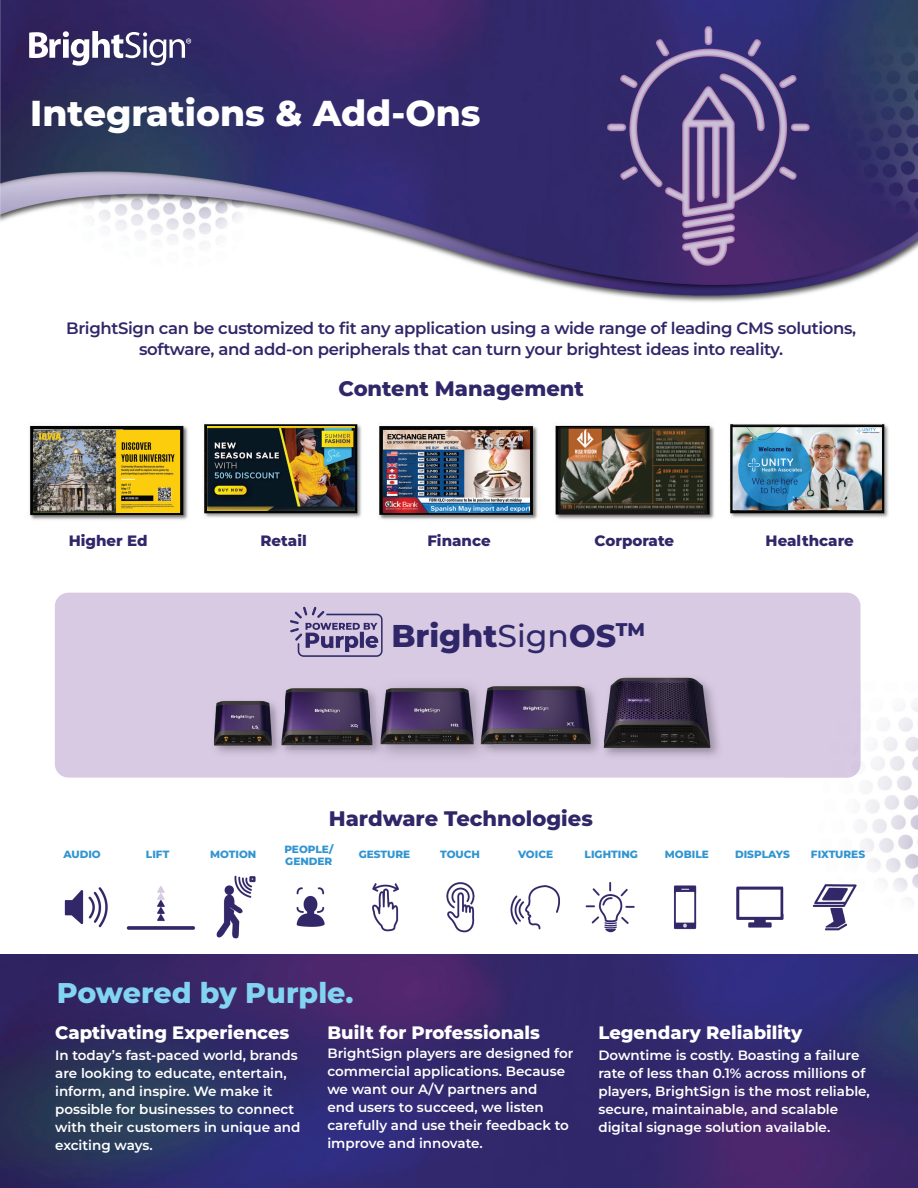
<style>
.page{position:relative;width:918px;height:1188px;background:#fff}
.page>*{position:absolute;margin:0;border:0;box-sizing:border-box;transform-origin:0 0}
.t1{font:800 36px "Montserrat";color:#fff}
.t2{font:800 31.5px "Montserrat";color:#302769}
.t3{font:800 28.5px "Montserrat";color:#83d4f0}
.t4{font:800 21px "Montserrat";color:#302769}
.t5{font:800 18px "Montserrat";color:#fff}
.t6{font:600 16.5px/21px "Montserrat";letter-spacing:-.02em;color:#302769;text-align:center}
.t7{font:800 15px "Montserrat";color:#302769}
.t8{font:600 13.5px/18px "Montserrat";color:#fff}
.t9{font:800 10.5px/12.6px "Montserrat";color:#3195d1}
.s1{font-weight:500}
</style>
<div class="page">
<div style="left:55px;top:593px;width:806px;height:185px;background:#d8cae3;border-radius:14px"></div>
<img style="left:856px;top:702px;width:62px;height:198px">
<img style="left:783px;top:681px;width:78px;height:97px">
<img style="left:0;top:0;width:918px;height:302px">
<svg style="left:29px;top:31px;width:162px;height:35px"></svg>
<svg style="left:290px;top:607px;width:93px;height:50px"></svg>
<img style="left:386px;top:684px;width:90px;height:32px">
<img style="left:386px;top:716px;width:90px;height:33px">
<img style="left:212px;top:699px;width:63px;height:48px">
<img style="left:605px;top:676px;width:109px;height:37px">
<img style="left:603px;top:713px;width:111px;height:39px">
<img style="left:371px;top:688px;width:15px;height:61px">
<img style="left:275px;top:703px;width:9px;height:46px">
<img style="left:278px;top:688px;width:93px;height:29px">
<img style="left:284px;top:717px;width:87px;height:32px">
<img style="left:478px;top:686px;width:118px;height:61px">
<img style="left:0;top:954px;width:918px;height:234px">
<img style="left:605px;top:24px;width:206px;height:243px">
<img style="left:29px;top:425px;width:159px;height:95px">
<img style="left:202px;top:424px;width:160px;height:94px">
<img style="left:378px;top:425px;width:160px;height:95px">
<img style="left:555px;top:425px;width:160px;height:94px">
<img style="left:729px;top:423px;width:160px;height:95px">
<img style="left:65px;top:876px;width:783px;height:62px">
<img style="left:783px;top:876px;width:73px;height:37px">
<img style="left:733px;top:424px;width:148px;height:87px">
<img style="left:33px;top:430px;width:147px;height:82px">
<img style="left:559px;top:427px;width:148px;height:87px">
<img style="left:384px;top:430px;width:145px;height:82px">
<img style="left:733px;top:427px;width:148px;height:82px">
<img style="left:208px;top:426px;width:147px;height:85px">
<h1 class="t1" style="left:30px;top:89px;width:452px">Integrations &amp; Add-Ons</h1>
<p class="t6" style="left:66px;top:317px;width:792px">BrightSign can be customized to fit any application using a wide range of leading CMS solutions, software, and add-on peripherals that can turn your brightest ideas into reality.</p>
<h3 class="t4" style="left:339px;top:375px;width:247px">Content Management</h3>
<p class="t7" style="left:69px;top:531px;width:81px">Higher Ed</p>
<p class="t7" style="left:261px;top:531px;width:48px">Retail</p>
<p class="t7" style="left:427px;top:531px;width:65px">Finance</p>
<p class="t7" style="left:595px;top:531px;width:81px">Corporate</p>
<p class="t7" style="left:766px;top:531px;width:90px">Healthcare</p>
<h2 class="t2" style="left:391px;top:615px;width:255px">Bright<span class="s1">Sign</span>OS<sup>TM</sup></h2>
<h3 class="t4" style="left:329px;top:805px;width:266px">Hardware Technologies</h3>
<p class="t9" style="left:284px;top:842px;width:51px">PEOPLE/<br>GENDER</p>
<p class="t9" style="left:63px;top:848px;width:39px">AUDIO</p>
<p class="t9" style="left:146px;top:848px;width:25px">LIFT</p>
<p class="t9" style="left:210px;top:848px;width:48px">MOTION</p>
<p class="t9" style="left:359px;top:848px;width:53px">GESTURE</p>
<p class="t9" style="left:440px;top:848px;width:41px">TOUCH</p>
<p class="t9" style="left:518px;top:848px;width:37px">VOICE</p>
<p class="t9" style="left:585px;top:848px;width:55px">LIGHTING</p>
<p class="t9" style="left:665px;top:848px;width:45px">MOBILE</p>
<p class="t9" style="left:735px;top:848px;width:56px">DISPLAYS</p>
<p class="t9" style="left:811px;top:848px;width:56px">FIXTURES</p>
<h3 class="t3" style="left:57px;top:974px;width:298px">Powered by Purple.</h3>
<h3 class="t5" style="left:55px;top:1020px;width:236px">Captivating Experiences</h3>
<p class="t8" style="left:55px;top:1046px;width:247px">In today’s fast-paced world, brands are looking to educate, entertain, inform, and inspire. We make it possible for businesses to connect with their customers in unique and exciting ways.</p>
<h3 class="t5" style="left:327px;top:1020px;width:214px">Built for Professionals</h3>
<p class="t8" style="left:327px;top:1044px;width:248px">BrightSign players are designed for commercial applications. Because we want our A/V partners and<br>end users to succeed, we listen carefully and use their feedback to improve and innovate.</p>
<h3 class="t5" style="left:598px;top:1020px;width:205px">Legendary Reliability</h3>
<p class="t8" style="left:598px;top:1046px;width:273px">Downtime is costly. Boasting a failure rate of less than 0.1% across millions of players, BrightSign is the most reliable, secure, maintainable, and scalable digital signage solution available.</p>
</div>
